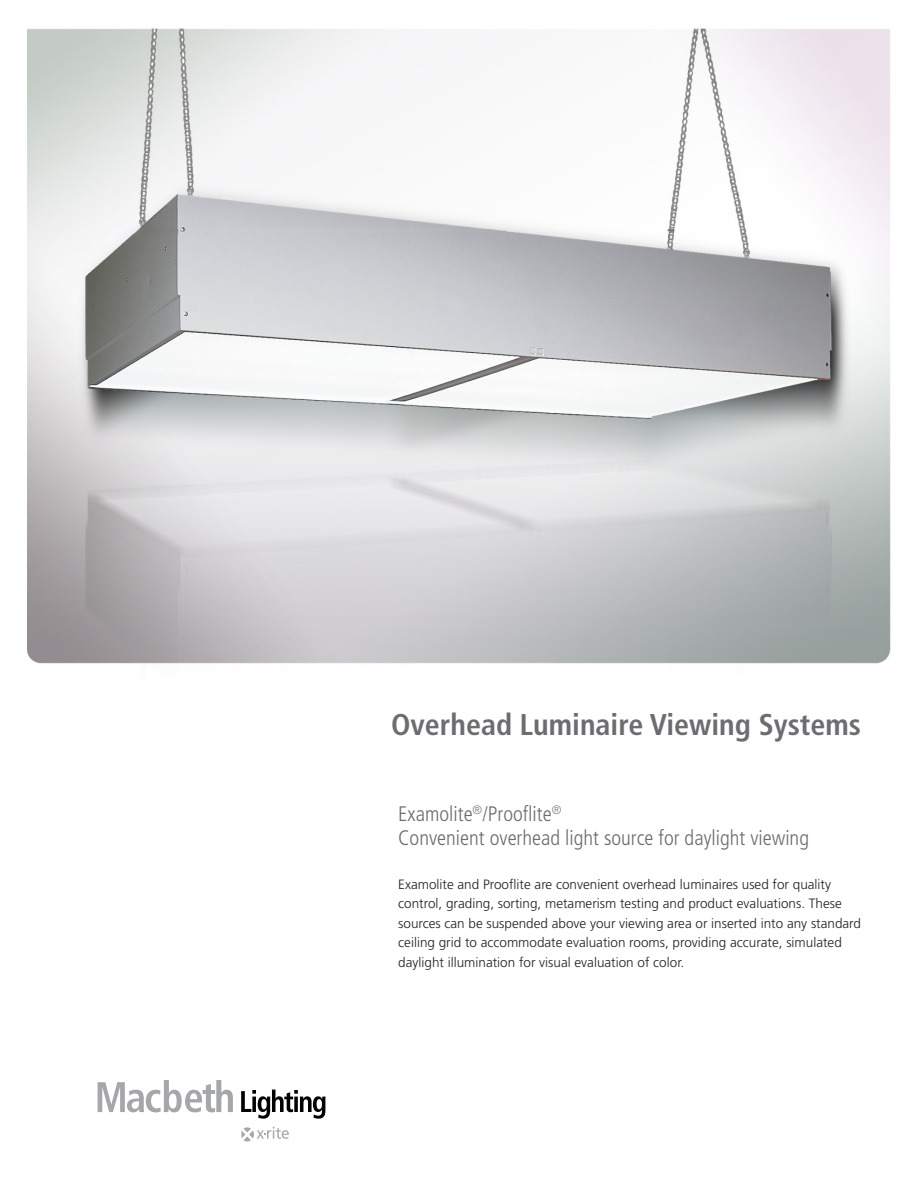
<style>
.page{position:relative;width:918px;height:1188px;background:#fff}
.page>*{position:absolute;margin:0;border:0;box-sizing:border-box;transform-origin:0 0}
.pg1_HEADER{font:700 condensed 30px "Frutiger";color:#6c6d70}
.t1{font:300 condensed 21px/24px "Frutiger";color:#6c6d70}
.body_copy{font:300 13.5px/19.5px "Frutiger";color:#231f20}
</style>
<div class="page">
<img style="left:27px;top:28px;width:864px;height:636px">
<svg style="left:241px;top:1090px;width:85px;height:29px"></svg>
<svg style="left:98px;top:1080px;width:135px;height:32px"></svg>
<svg style="left:241px;top:1127px;width:48px;height:15px"></svg>
<p class="pg1_HEADER" style="left:391px;top:707px;width:471px">Overhead Luminaire Viewing Systems</p>
<p class="t1" style="left:398px;top:802px;width:412px">Examolite<sup>®</sup>/Prooflite<sup>®<br></sup>Convenient overhead light source for daylight viewing</p>
<p class="body_copy" style="left:398px;top:875px;width:464px">Examolite and Prooflite are convenient overhead luminaires used for quality control, grading, sorting, metamerism testing and product evaluations. These sources can be suspended above your viewing area or inserted into any standard ceiling grid to accommodate evaluation rooms, providing accurate, simulated daylight illumination for visual evaluation of color.</p>
</div>
